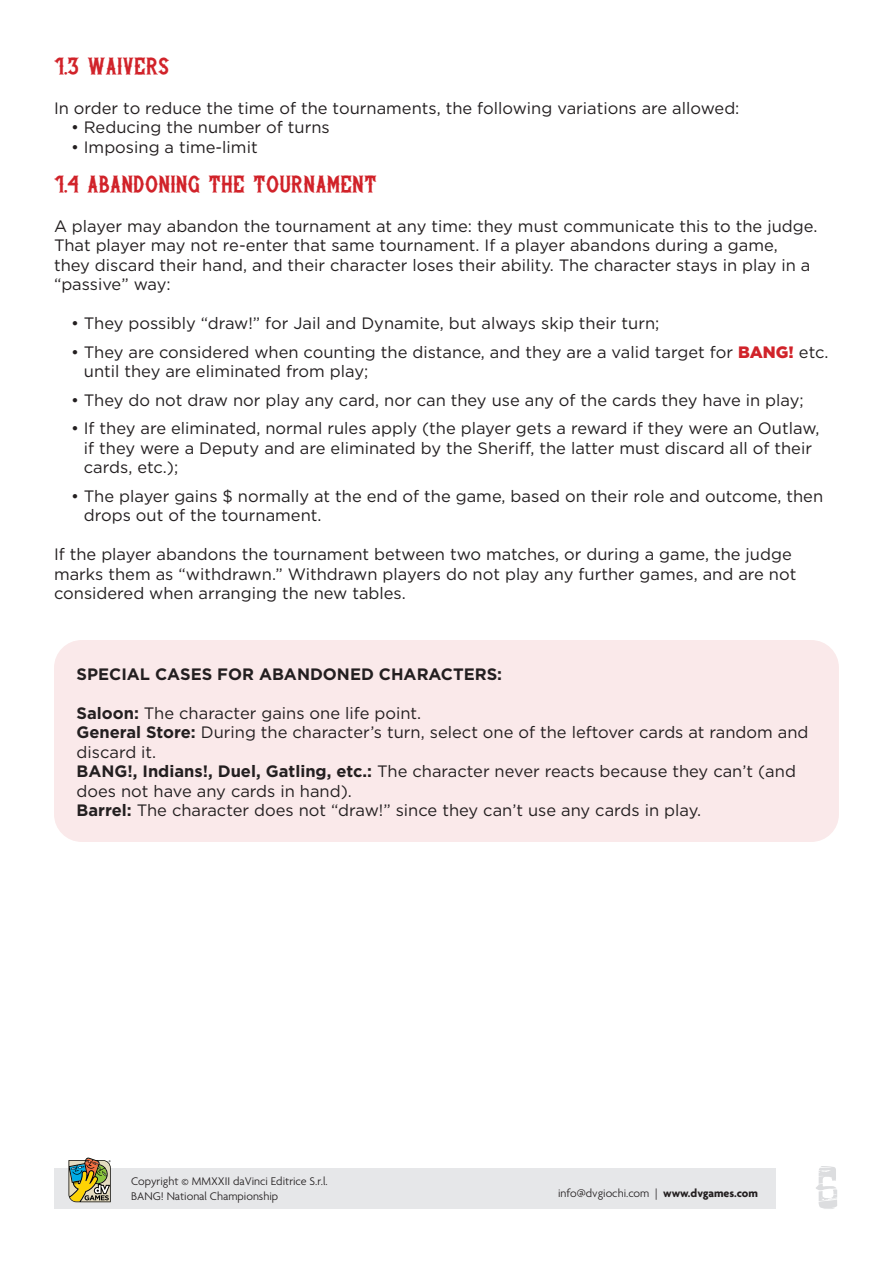
<style>
.page{position:relative;width:893px;height:1263px;background:#fff}
.page>*{position:absolute;margin:0;border:0;box-sizing:border-box;transform-origin:0 0}
.t1{font:54.45px "Perdido";color:#dcdddf}
.t2{font:25.8px "Whiskey Stones";color:#d1232a}
.t3{font:16.5px/19.5px "Gotham";color:#231f20}
.t4{font:700 16.5px "Gotham";color:#231f20}
.t5{font:300 12px/14.4px "Agenda";color:#231f20}
.s1{font-family:"Gotham HTF";font-weight:900;color:#d1232a}
.s2{font-weight:700}
</style>
<div class="page">
<div style="left:54px;top:1168px;width:722px;height:40px;background:#e6e7e9"></div>
<svg style="left:69px;top:1157px;width:42px;height:45px;background:#989768"></svg>
<div style="left:54px;top:640px;width:785px;height:202px;background:#fae9ea;border-radius:28px"></div>
<h2 class="t2" style="left:54px;top:54px;width:117px">1.3 WAIVERS</h2>
<p class="t3" style="left:54px;top:98px;width:687px">In order to reduce the time of the tournaments, the following variations are allowed:</p>
<p class="t3" style="left:71px;top:117px;width:260px">• Reducing the number of turns</p>
<p class="t3" style="left:71px;top:137px;width:188px">• Imposing a time-limit</p>
<h2 class="t2" style="left:54px;top:172px;width:324px">1.4 ABANDONING THE TOURNAMENT</h2>
<p class="t3" style="left:54px;top:216px;width:765px">A player may abandon the tournament at any time: they must communicate this to the judge.<br>That player may not re-enter that same tournament. If a player abandons during a game, they discard their hand, and their character loses their ability. The character stays in play in a “passive” way:</p>
<p class="t3" style="left:71px;top:313px;width:590px">• They possibly “draw!” for Jail and Dynamite, but always skip their turn;</p>
<p class="t3" style="left:84px;top:342px;width:746px;text-indent:-13px">• They are considered when counting the distance, and they are a valid target for <span class="s1">BANG!</span> etc. until they are eliminated from play;</p>
<p class="t3" style="left:71px;top:390px;width:734px">• They do not draw nor play any card, nor can they use any of the cards they have in play;</p>
<p class="t3" style="left:84px;top:418px;width:737px;text-indent:-13px">• If they are eliminated, normal rules apply (the player gets a reward if they were an Outlaw, if they were a Deputy and are eliminated by the Sheriff, the latter must discard all of their cards, etc.);</p>
<p class="t3" style="left:84px;top:486px;width:741px;text-indent:-13px">• The player gains $ normally at the end of the game, based on their role and outcome, then drops out of the tournament.</p>
<p class="t3" style="left:54px;top:544px;width:744px">If the player abandons the tournament between two matches, or during a game, the judge marks them as “withdrawn.” Withdrawn players do not play any further games, and are not considered when arranging the new tables.</p>
<p class="t4" style="left:77px;top:663px;width:427px">SPECIAL CASES FOR ABANDONED CHARACTERS:</p>
<p class="t3" style="left:77px;top:703px;width:733px"><span class="s2">Saloon:</span> The character gains one life point.<br><span class="s2">General Store:</span> During the character’s turn, select one of the leftover cards at random and discard it.<br><span class="s2">BANG!, Indians!, Duel, Gatling, etc.:</span> The character never reacts because they can’t (and does not have any cards in hand).<br><span class="s2">Barrel:</span> The character does not “draw!” since they can’t use any cards in play.</p>
<p class="t5" style="left:131px;top:1175px;width:198px">Copyright © MMXXII daVinci Editrice S.r.l.<br>BANG! National Championship</p>
<p class="t5" style="left:558px;top:1187px;width:201px">info@dvgiochi.com | <span class="s2">www.dvgames.com</span></p>
<h1 class="t1" style="left:813px;top:1163px;width:27px">6</h1>
</div>
